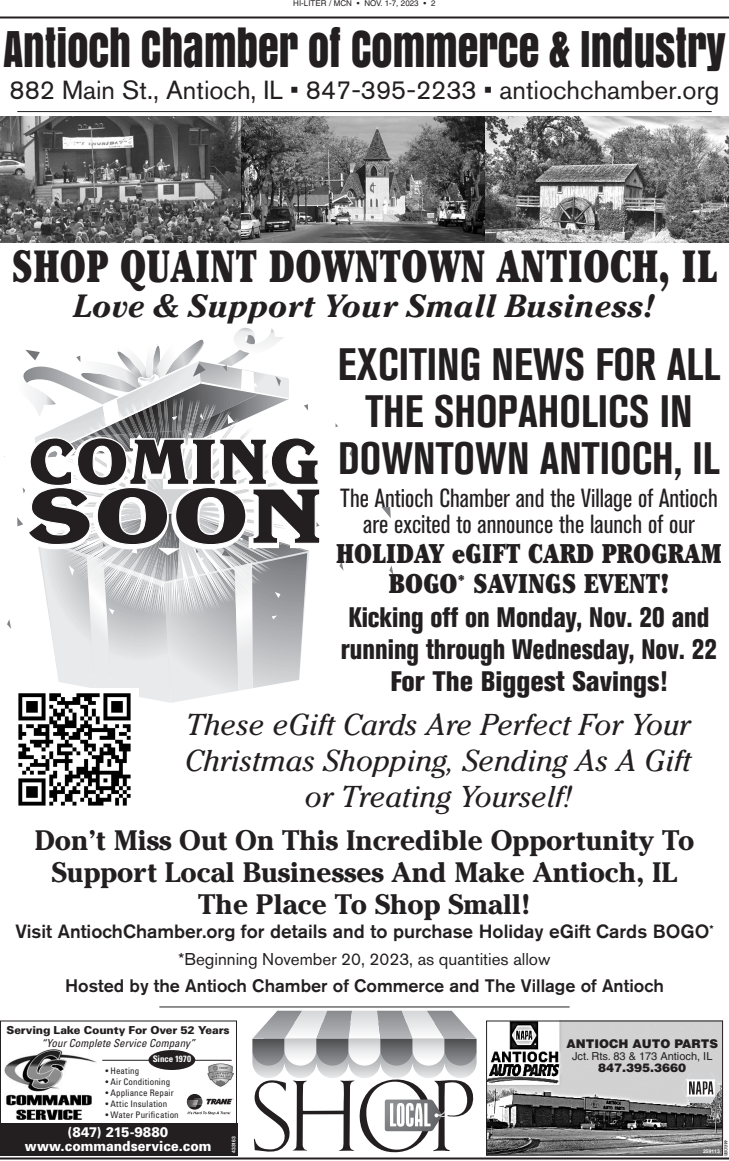
<style>
.page{position:relative;width:729px;height:1161px;background:#fff}
.page>*{position:absolute;margin:0;border:0;box-sizing:border-box;transform-origin:0 0}
.t1{font:46px "Anton";color:#231f20;scale:.92 1}
.t2{font:700 condensed 45px/47px "Nissan AG";color:#231f20;text-align:center}
.t3{font:900 condensed 45px "Cheltenham";letter-spacing:.01em;color:#231f20;scale:.87 1}
.t4{font:italic 700 32px "Cheltenham";color:#231f20}
.t5{font:italic 30px/36px "Cheltenham";color:#231f20;text-align:center}
.t6{font:700 28px/32px "Cheltenham";color:#231f20;text-align:center}
.t7{font:800 condensed 28px/32px "Nissan AG";color:#231f20;text-align:center;scale:.9 1}
.t8{font:900 condensed 27px/30px "Cheltenham";color:#231f20;text-align:center}
.t9{font:condensed 26px/26px "Nissan AG";color:#231f20;text-align:center}
.t10{font:26px "Nissan AG";color:#231f20}
.t11{font:500 19px "Nissan AG";color:#231f20}
.t12{font:500 18px "Nissan AG";color:#231f20}
.t13{font:17px "Nissan AG";color:#231f20}
.t14{font:900 14px/14px "Univers";letter-spacing:.005em;color:#fff;text-align:center;scale:.9 1}
.t15{font:900 12px "Helvetica";color:#231f20}
.t16{font:900 11px "Univers";letter-spacing:-.015em;color:#231f20}
.t17{font:italic condensed 11px "Univers";color:#231f20}
.t18{font:11px "Helvetica";color:#231f20}
.t19{font:condensed 9px "Univers";letter-spacing:.015em;color:#231f20}
.t20{font:700 condensed 9px "Univers";letter-spacing:-.01em;color:#fff}
.t21{font:8px "Helvetica";color:#231f20}
.t22{font:700 5px "Helvetica";color:#fff}
.t23{font:5px "Helvetica";color:#231f20}
</style>
<div class="page">
<hr style="left:159px;top:1006px;width:411px;height:1px;background:#231f20">
<hr style="left:0;top:16px;width:729px;height:2px;background:#231f20">
<img style="left:488px;top:1022px;width:233px;height:132px">
<div style="left:486px;top:1020px;width:237px;height:136px;border:1px solid #231f20"></div>
<svg style="left:682px;top:1073px;width:38px;height:30px"></svg>
<div style="left:0;top:1123px;width:237px;height:33px;background:#231f20"></div>
<div style="left:0;top:1020px;width:237px;height:136px;border:1px solid #231f20"></div>
<img style="left:4px;top:1049px;width:92px;height:70px">
<svg style="left:187px;top:1094px;width:47px;height:21px"></svg>
<hr style="left:102px;top:1060px;width:130px;height:1px;background:#231f20">
<div style="left:149px;top:1050px;width:46px;height:20px;background:#231f20;border-radius:50%"></div>
<img style="left:208px;top:1063px;width:26px;height:24px">
<hr style="left:0;top:1158px;width:729px;height:2px;background:#231f20">
<hr style="left:17px;top:111px;width:695px;height:1px;background:#231f20">
<img style="left:0;top:117px;width:241px;height:125px">
<img style="left:241px;top:117px;width:488px;height:125px">
<svg style="left:381px;top:507px;width:10px;height:11px"></svg>
<svg style="left:349px;top:449px;width:5px;height:10px"></svg>
<svg style="left:339px;top:561px;width:5px;height:10px"></svg>
<svg style="left:389px;top:565px;width:5px;height:10px"></svg>
<svg style="left:4px;top:327px;width:316px;height:376px"></svg>
<img style="left:12px;top:688px;width:126px;height:118px">
<svg style="left:252px;top:1011px;width:225px;height:141px"></svg>
<p class="t21" style="left:293px;top:-1px;width:144px">HI-LITER / MCN • NOv. 1-7, 2023 • 2</p>
<p class="t1" style="left:4px;top:13px;width:786px">ANTIOCH CHAMBER OF COMMERCE &amp; INDUSTRY</p>
<p class="t10" style="left:10px;top:74px;width:711px">882 Main St., Antioch, IL • 847-395-2233 • antiochchamber.org</p>
<p class="t3" style="left:11px;top:238px;width:813px">SHOP QUAINT DOWNTOWN ANTIOCH, IL</p>
<p class="t4" style="left:74px;top:287px;width:582px">Love &amp; Support Your Small Business!</p>
<p class="t2" style="left:338px;top:341px;width:384px">EXCITING NEWS FOR ALL<br>THE SHOPAHOLICS IN<br>DOWNTOWN ANTIOCH, IL</p>
<p class="t9" style="left:340px;top:486px;width:379px">The Antioch Chamber and the Village of Antioch are excited to announce the launch of our</p>
<p class="t8" style="left:336px;top:538px;width:387px">HOLIDAY eGIFT CARD PROGRAM<br>BOGO<sup>*</sup> SAVINGS EVENT!</p>
<p class="t7" style="left:341px;top:601px;width:419px">Kicking off on Monday, Nov. 20 and running through Wednesday, Nov. 22<br>For The Biggest Savings!</p>
<p class="t5" style="left:185px;top:706px;width:507px">These eGift Cards Are Perfect For Your<br>Christmas Shopping, Sending As A Gift or Treating Yourself!</p>
<p class="t6" style="left:35px;top:824px;width:661px">Don’t Miss Out On This Incredible Opportunity To<br>Support Local Businesses And Make Antioch, IL<br>The Place To Shop Small!</p>
<p class="t11" style="left:15px;top:919px;width:700px">Visit AntiochChamber.org for details and to purchase Holiday eGift Cards BOGO<sup>*</sup></p>
<p class="t13" style="left:178px;top:949px;width:374px">*Beginning November 20, 2023, as quantities allow</p>
<p class="t12" style="left:65px;top:974px;width:600px">Hosted by the Antioch Chamber of Commerce and The Village of Antioch</p>
<p class="t16" style="left:7px;top:1024px;width:225px">Serving Lake County For Over 52 Years</p>
<p class="t17" style="left:41px;top:1036px;width:155px">“Your Complete Service Company”</p>
<p class="t20" style="left:153px;top:1054px;width:40px">Since 1970</p>
<p class="t15" style="left:567px;top:1036px;width:153px">ANTIOCH AUTO PARTS</p>
<p class="t18" style="left:572px;top:1049px;width:142px">Jct. Rts. 83 &amp; 173 Antioch, IL</p>
<p class="t19" style="left:105px;top:1065px;width:35px">• Heating</p>
<p class="t15" style="left:598px;top:1060px;width:90px">847.395.3660</p>
<p class="t19" style="left:105px;top:1076px;width:66px">• Air Conditioning</p>
<p class="t19" style="left:105px;top:1087px;width:70px">• Appliance Repair</p>
<p class="t19" style="left:105px;top:1098px;width:63px">• Attic Insulation</p>
<p class="t19" style="left:105px;top:1109px;width:75px">• Water Purification</p>
<p class="t14" style="left:25px;top:1125px;width:209px">(847) 215-9880 www.commandservice.com</p>
<p class="t22" style="left:231px;top:1153px;width:19px;rotate:-90deg">433163</p>
<p class="t23" style="left:729px;top:1140px;width:18px;rotate:90deg">446088</p>
<p class="t22" style="left:703px;top:1148px;width:18px">259113</p>
</div>
